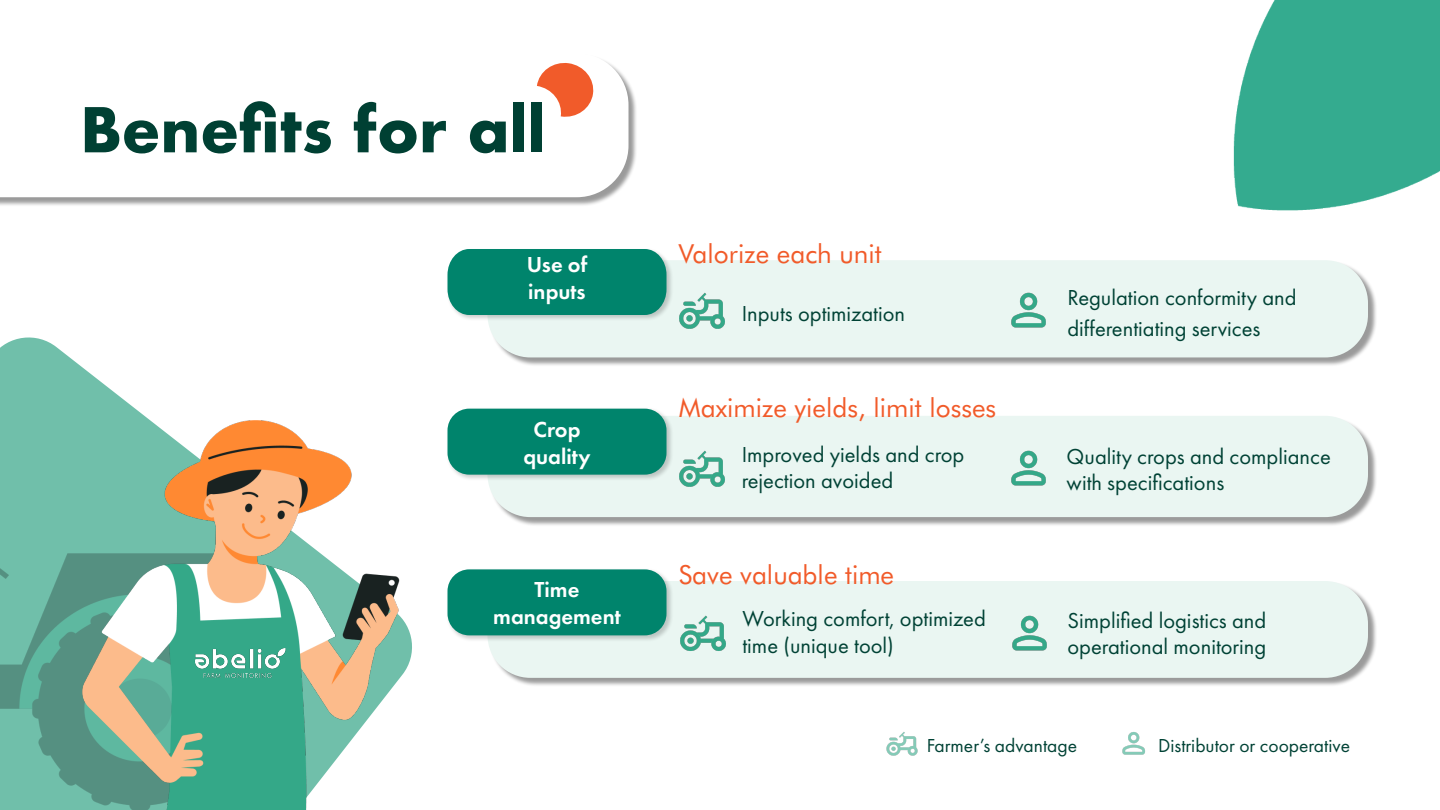
<style>
.page{position:relative;width:1440px;height:810px;background:#fff}
.page>*{position:absolute;margin:0;border:0;box-sizing:border-box;transform-origin:0 0}
.t1{font:700 60px "Futura";color:#004033}
.t2{font:26.25px "Futura BT";color:#f15b2a}
.t3{font:22.5px/26.2px "Futura PT";color:#004235}
.t4{font:600 22.5px/27px "Futura PT";color:#fff;text-align:center}
.t5{font:19.5px "Futura PT";color:#004235}
</style>
<div class="page">
<div style="left:0;top:54px;width:638px;height:153px;background:#000;opacity:.4"></div>
<svg style="left:0;top:54px;width:629px;height:143px"></svg>
<svg style="left:537px;top:61px;width:58px;height:58px"></svg>
<svg style="left:0;top:337px;width:267px;height:84px"></svg>
<img style="left:0;top:421px;width:412px;height:389px">
<div style="left:489px;top:261px;width:888px;height:106px;background:#000;opacity:.4"></div>
<div style="left:488px;top:260px;width:880px;height:97px;background:#eaf6f2;border-radius:43px"></div>
<div style="left:446px;top:248px;width:227px;height:74px;background:#000;opacity:.2"></div>
<div style="left:448px;top:249px;width:219px;height:66px;background:#00846c"></div>
<div style="left:489px;top:417px;width:888px;height:109px;background:#000;opacity:.4"></div>
<div style="left:488px;top:416px;width:880px;height:101px;background:#eaf6f2;border-radius:43px"></div>
<div style="left:446px;top:407px;width:227px;height:74px;background:#000;opacity:.2"></div>
<div style="left:448px;top:409px;width:219px;height:66px;background:#00846c;border-radius:22px"></div>
<div style="left:489px;top:582px;width:888px;height:105px;background:#000;opacity:.4"></div>
<div style="left:488px;top:581px;width:880px;height:97px;background:#eaf6f2;border-radius:43px"></div>
<div style="left:446px;top:568px;width:227px;height:74px;background:#000;opacity:.2"></div>
<div style="left:448px;top:569px;width:219px;height:66px;background:#00846c;border-radius:22px"></div>
<img style="left:1233px;top:0;width:207px;height:211px">
<img style="left:679px;top:292px;width:46px;height:37px">
<img style="left:679px;top:450px;width:46px;height:37px">
<img style="left:680px;top:615px;width:46px;height:36px">
<img style="left:1011px;top:292px;width:35px;height:36px">
<img style="left:1011px;top:450px;width:35px;height:36px">
<img style="left:1012px;top:615px;width:35px;height:36px">
<img style="left:182px;top:639px;width:117px;height:47px">
<img style="left:886px;top:732px;width:32px;height:24px">
<img style="left:1122px;top:732px;width:23px;height:23px">
<h1 class="t1" style="left:80px;top:86px;width:467px">Benefits for all</h1>
<p class="t4" style="left:527px;top:253px;width:62px;text-align:left">Use of inputs</p>
<p class="t4" style="left:523px;top:417px;width:69px">Crop quality</p>
<p class="t4" style="left:493px;top:578px;width:129px">Time management</p>
<p class="t2" style="left:679px;top:243px;width:204px">Valorize each unit</p>
<p class="t3" style="left:742px;top:302px;width:165px">Inputs optimization</p>
<p class="t2" style="left:679px;top:396px;width:319px">Maximize yields, limit losses</p>
<p class="t3" style="left:742px;top:443px;width:224px">Improved yields and crop rejection avoided</p>
<p class="t2" style="left:679px;top:564px;width:217px">Save valuable time</p>
<p class="t3" style="left:742px;top:607px;width:245px">Working comfort, optimized time (unique tool)</p>
<p class="t3" style="left:1067px;top:283px;width:231px;line-height:31.5px">Regulation conformity and differentiating services</p>
<p class="t3" style="left:1067px;top:444px;width:266px">Quality crops and compliance with specifications</p>
<p class="t3" style="left:1067px;top:609px;width:200px">Simplified logistics and operational monitoring</p>
<p class="t5" style="left:927px;top:737px;width:152px">Farmer’s advantage</p>
<p class="t5" style="left:1158px;top:737px;width:193px">Distributor or cooperative</p>
</div>
